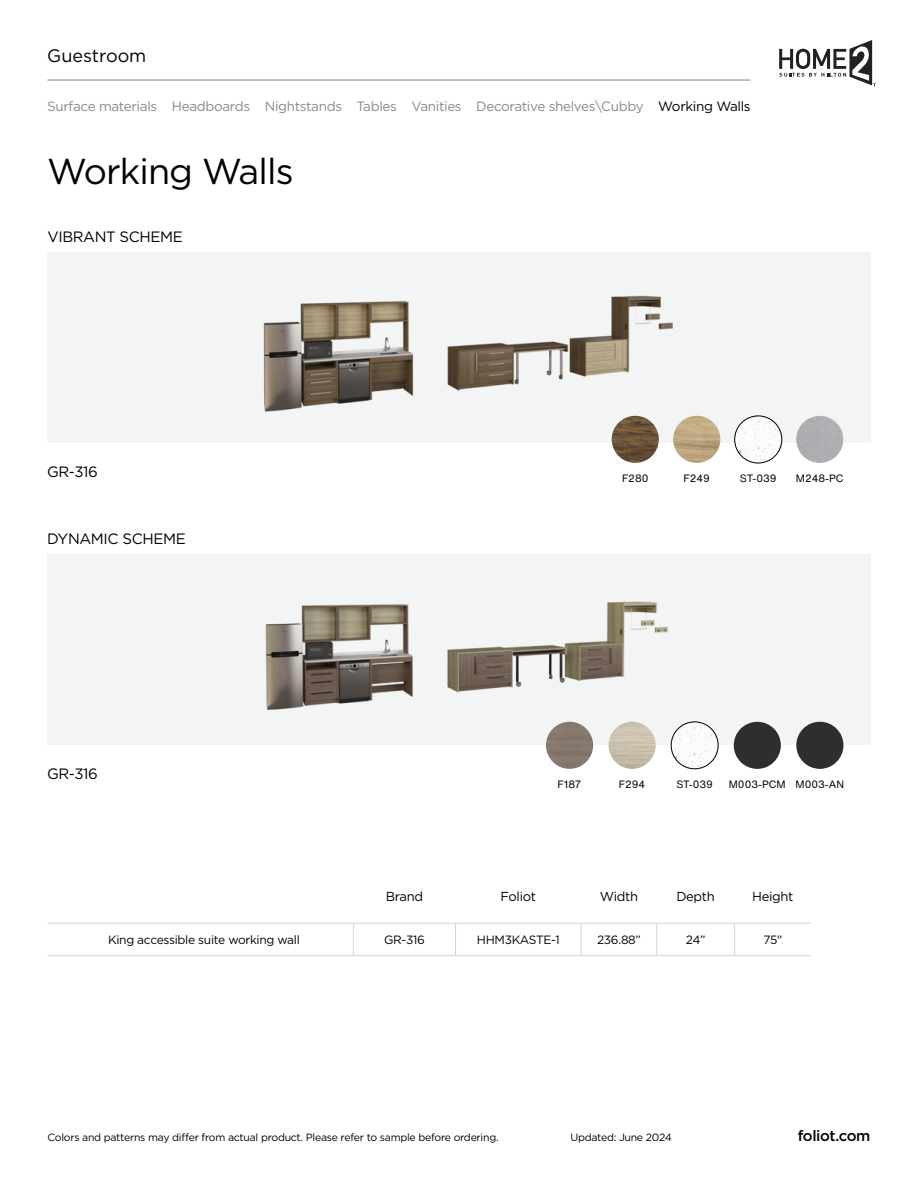
<style>
.page{position:relative;width:918px;height:1188px;background:#fff}
.page>*{position:absolute;margin:0;border:0;box-sizing:border-box;transform-origin:0 0}
.t1{font:36px "Gotham";letter-spacing:-.025em;color:#000}
.t2{font:18px "Gotham";color:#000}
.t3{font:15px "Gotham";letter-spacing:-.025em;color:#000}
.t4{font:500 15px "Gotham";letter-spacing:-.025em;color:#000}
.t5{font:13.5px "Gotham";letter-spacing:-.025em;color:#8c8985}
.t6{font:13.05px "Gotham";letter-spacing:-.025em;color:#000}
.t7{font:12px "Gotham";letter-spacing:-.025em;color:#000}
.t8{font:10.5px "Gotham";letter-spacing:-.025em;color:#000}
.t9{font:10.5px "Helvetica Now Text";color:#000}
.s1{color:#000}
</style>
<div class="page">
<hr style="left:47px;top:80px;width:703px;height:1px;background:#808285">
<svg style="left:779px;top:40px;width:97px;height:46px"></svg>
<svg style="left:48px;top:922px;width:763px;height:1px"></svg>
<hr style="left:353px;top:923px;width:1px;height:33px;background:#d1d3d4">
<hr style="left:455px;top:923px;width:1px;height:33px;background:#d1d3d4">
<hr style="left:48px;top:923px;width:305px;height:1px;background:#d1d3d4">
<hr style="left:353px;top:923px;width:103px;height:1px;background:#d1d3d4">
<hr style="left:456px;top:923px;width:125px;height:1px;background:#d1d3d4">
<hr style="left:48px;top:955px;width:305px;height:1px;background:#d1d3d4">
<hr style="left:353px;top:955px;width:103px;height:1px;background:#d1d3d4">
<hr style="left:456px;top:955px;width:125px;height:1px;background:#d1d3d4">
<hr style="left:581px;top:955px;width:76px;height:1px;background:#d1d3d4">
<hr style="left:657px;top:955px;width:78px;height:1px;background:#d1d3d4">
<hr style="left:735px;top:955px;width:76px;height:1px;background:#d1d3d4">
<hr style="left:581px;top:923px;width:76px;height:1px;background:#d1d3d4">
<hr style="left:581px;top:923px;width:1px;height:33px;background:#d1d3d4">
<hr style="left:657px;top:923px;width:78px;height:1px;background:#d1d3d4">
<hr style="left:657px;top:923px;width:1px;height:33px;background:#d1d3d4">
<hr style="left:735px;top:923px;width:76px;height:1px;background:#d1d3d4">
<hr style="left:734px;top:923px;width:1px;height:33px;background:#d1d3d4">
<div style="left:47px;top:253px;width:823px;height:190px;background:#f3f4f4"></div>
<div style="left:47px;top:555px;width:823px;height:190px;background:#f3f4f4"></div>
<img style="left:263px;top:295px;width:410px;height:121px">
<img style="left:265px;top:601px;width:403px;height:110px">
<img style="left:612px;top:416px;width:47px;height:47px;border-radius:24px">
<div style="left:546px;top:722px;width:47px;height:47px;background:#86786e;border-radius:24px"></div>
<img style="left:673px;top:416px;width:47px;height:47px;border-radius:24px">
<img style="left:609px;top:722px;width:47px;height:47px;border-radius:24px">
<div style="left:796px;top:722px;width:47px;height:47px;background:#2c2e2f;border-radius:24px"></div>
<div style="left:796px;top:416px;width:47px;height:47px;background:#adafb1;border-radius:24px"></div>
<div style="left:734px;top:722px;width:47px;height:47px;background:#2c2e2f;border-radius:24px"></div>
<img style="left:735px;top:416px;width:47px;height:47px;border-radius:24px">
<div style="left:735px;top:416px;width:47px;height:47px;border:1px solid #000;border-radius:50%"></div>
<img style="left:671px;top:722px;width:47px;height:47px;border-radius:23px">
<div style="left:671px;top:722px;width:47px;height:47px;border:1px solid #000;border-radius:50%"></div>
<h2 class="t2" style="left:47px;top:44px;width:101px">Guestroom</h2>
<p class="t5" style="left:47px;top:97px;width:705px">Surface materials Headboards Nightstands Tables Vanities Decorative shelves\Cubby <span class="s1">Working Walls</span></p>
<h1 class="t1" style="left:47px;top:148px;width:248px">Working Walls</h1>
<h3 class="t3" style="left:48px;top:227px;width:137px">VIBRANT SCHEME</h3>
<h3 class="t3" style="left:47px;top:462px;width:52px">GR-316</h3>
<h3 class="t3" style="left:47px;top:529px;width:140px">DYNAMIC SCHEME</h3>
<h3 class="t3" style="left:47px;top:764px;width:52px">GR-316</h3>
<p class="t9" style="left:622px;top:471px;width:28px">F280</p>
<p class="t9" style="left:684px;top:471px;width:28px">F249</p>
<p class="t9" style="left:740px;top:471px;width:38px">ST-039</p>
<p class="t9" style="left:796px;top:471px;width:49px">M248-PC</p>
<p class="t9" style="left:558px;top:776px;width:26px">F187</p>
<p class="t9" style="left:677px;top:776px;width:38px">ST-039</p>
<p class="t9" style="left:619px;top:776px;width:28px">F294</p>
<p class="t9" style="left:796px;top:776px;width:50px">M003-AN</p>
<p class="t9" style="left:729px;top:776px;width:59px">M003-PCM</p>
<p class="t6" style="left:386px;top:888px;width:39px">Brand</p>
<p class="t6" style="left:501px;top:888px;width:37px">Foliot</p>
<p class="t6" style="left:600px;top:888px;width:40px">Width</p>
<p class="t6" style="left:676px;top:888px;width:40px">Depth</p>
<p class="t6" style="left:752px;top:888px;width:43px">Height</p>
<p class="t7" style="left:108px;top:932px;width:193px">King accessible suite working wall</p>
<p class="t7" style="left:384px;top:932px;width:42px">GR-316</p>
<p class="t7" style="left:477px;top:932px;width:84px">HHM3KASTE-1</p>
<p class="t7" style="left:597px;top:932px;width:45px">236.88”</p>
<p class="t7" style="left:686px;top:932px;width:21px">24”</p>
<p class="t7" style="left:764px;top:932px;width:20px">75"</p>
<p class="t8" style="left:47px;top:1130px;width:453px">Colors and patterns may differ from actual product. Please refer to sample before ordering.</p>
<p class="t8" style="left:570px;top:1130px;width:103px">Updated: June 2024</p>
<h3 class="t4" style="left:798px;top:1126px;width:74px">foliot.com</h3>
</div>
